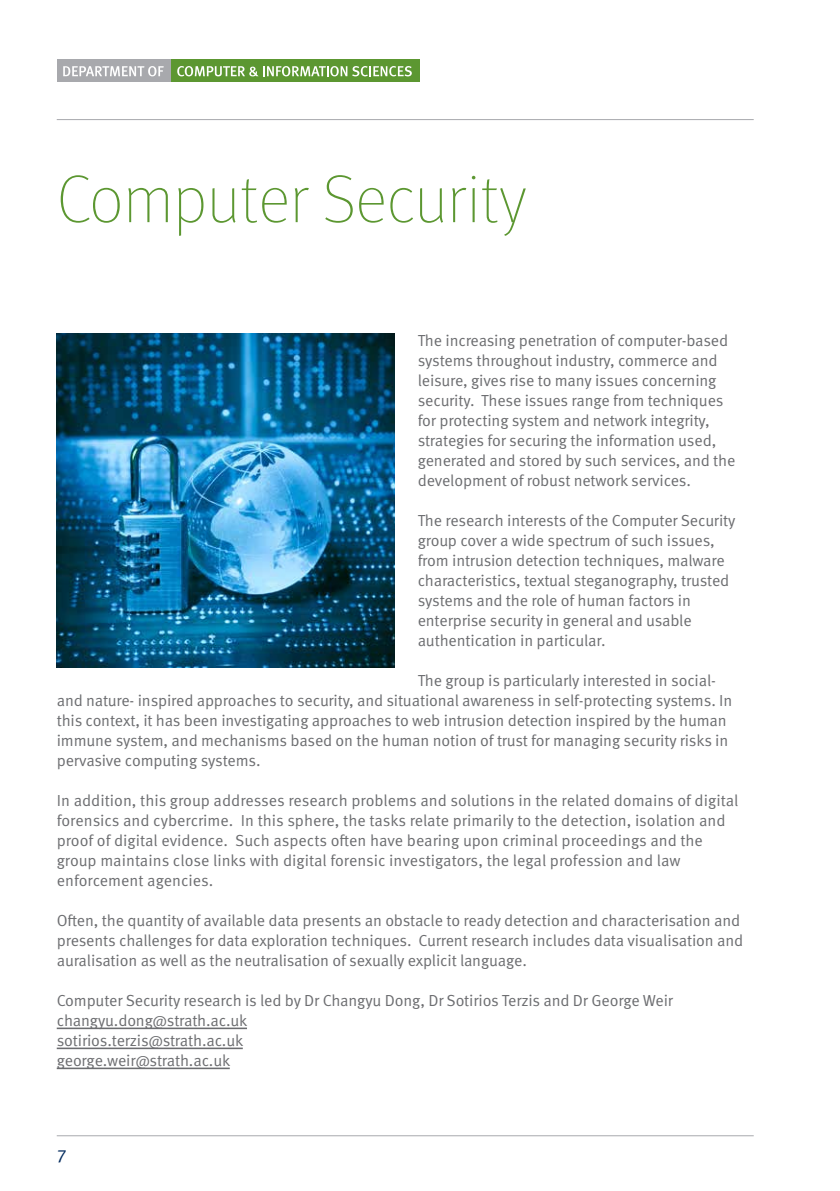
<style>
.page{position:relative;width:840px;height:1191px;background:#fff}
.page>*{position:absolute;margin:0;border:0;box-sizing:border-box;transform-origin:0 0}
.t1{font:100 67.6px "Meta OT";color:#5c9731}
.t2{font:18px "Meta Normal LF";color:#00295c}
.t3{font:16px/20px "Meta OT Norm";letter-spacing:-.01em;color:#6c6d70}
</style>
<div class="page">
<div style="left:168px;top:59px;width:252px;height:23px;background:#5c9731"></div>
<div style="left:57px;top:59px;width:113px;height:23px;background:#a8a9ad"></div>
<svg style="left:63px;top:66px;width:101px;height:10px"></svg>
<svg style="left:177px;top:66px;width:234px;height:10px"></svg>
<hr style="left:57px;top:119px;width:696px;height:1px;background:#a8a9ad">
<hr style="left:57px;top:1135px;width:696px;height:1px;background:#a8a9ad">
<hr style="left:57px;top:1027px;width:190px;height:2px;background:#6c6d70">
<hr style="left:57px;top:1047px;width:186px;height:2px;background:#6c6d70">
<hr style="left:57px;top:1067px;width:173px;height:2px;background:#6c6d70">
<img style="left:57px;top:333px;width:338px;height:335px">
<h1 class="t1" style="left:57px;top:161px;width:471px">Computer Security</h1>
<p class="t3" style="left:417px;top:331px;width:319px">The increasing penetration of computer-based systems throughout industry, commerce and leisure, gives rise to many issues concerning security. These issues range from techniques for protecting system and network integrity, strategies for securing the information used, generated and stored by such services, and the development of robust network services.</p>
<p class="t3" style="left:417px;top:511px;width:319px">The research interests of the Computer Security group cover a wide spectrum of such issues, from intrusion detection techniques, malware characteristics, textual steganography, trusted systems and the role of human factors in enterprise security in general and usable authentication in particular.</p>
<p class="t3" style="left:57px;top:671px;width:676px;text-indent:361px">The group is particularly interested in social&shy;and nature- inspired approaches to security, and situational awareness in self-protecting systems. In this context, it has been investigating approaches to web intrusion detection inspired by the human immune system, and mechanisms based on the human notion of trust for managing security risks in pervasive computing systems.</p>
<p class="t3" style="left:57px;top:791px;width:682px">In addition, this group addresses research problems and solutions in the related domains of digital forensics and cybercrime. In this sphere, the tasks relate primarily to the detection, isolation and proof of digital evidence. Such aspects often have bearing upon criminal proceedings and the group maintains close links with digital forensic investigators, the legal profession and law enforcement agencies.</p>
<p class="t3" style="left:57px;top:911px;width:687px">Often, the quantity of available data presents an obstacle to ready detection and characterisation and presents challenges for data exploration techniques. Current research includes data visualisation and auralisation as well as the neutralisation of sexually explicit language.</p>
<p class="t3" style="left:57px;top:991px;width:617px">Computer Security research is led by Dr Changyu Dong, Dr Sotirios Terzis and Dr George Weir changyu.dong@strath.ac.uk<br>sotirios.terzis@strath.ac.uk<br>george.weir@strath.ac.uk</p>
<p class="t2" style="left:57px;top:1145px;width:12px">7</p>
</div>
